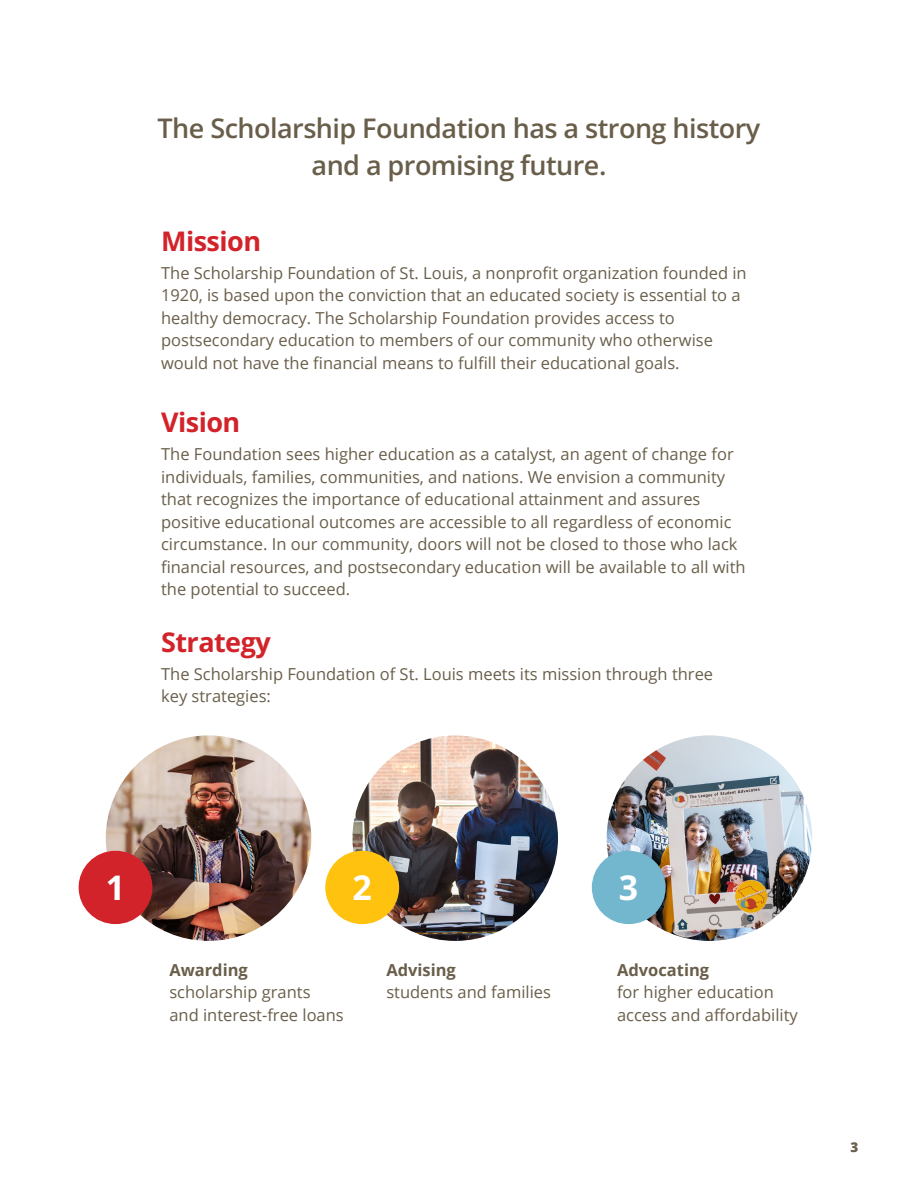
<style>
.page{position:relative;width:918px;height:1188px;background:#fff}
.page>*{position:absolute;margin:0;border:0;box-sizing:border-box;transform-origin:0 0}
.t1{font:700 33.9px "Open Sans";color:#fff}
.t2{font:600 27px/37.2px "Open Sans";letter-spacing:-.02em;color:#695e4a;text-align:center}
.t3{font:700 27px "Open Sans";letter-spacing:-.02em;color:#d2232a}
.t4{font:16.5px/22.5px "Open Sans";color:#695e4a}
.t5{font:700 16.5px "Open Sans";color:#695e4a}
.t6{font:800 13.5px "Open Sans";color:#695e4a}
</style>
<div class="page">
<img style="left:106px;top:735px;width:205px;height:206px;border-radius:50%">
<img style="left:352px;top:735px;width:206px;height:206px;border-radius:50%">
<img style="left:607px;top:735px;width:205px;height:206px;border-radius:50%">
<div style="left:79px;top:851px;width:73px;height:73px;background:#d2232a;border-radius:37px"></div>
<div style="left:325px;top:851px;width:74px;height:73px;background:#ffc20e;border-radius:37px"></div>
<div style="left:592px;top:851px;width:74px;height:73px;background:#72b7ce;border-radius:37px"></div>
<p class="t2" style="left:158px;top:109px;width:604px">The Scholarship Foundation has a strong history and a promising future.</p>
<h1 class="t3" style="left:161px;top:222px;width:101px">Mission</h1>
<h1 class="t4" style="left:161px;top:261px;width:587px">The Scholarship Foundation of St. Louis, a nonprofit organization founded in 1920, is based upon the conviction that an educated society is essential to a healthy democracy. The Scholarship Foundation provides access to postsecondary education to members of our community who otherwise would not have the financial means to fulfill their educational goals.</h1>
<h1 class="t3" style="left:161px;top:403px;width:81px">Vision</h1>
<p class="t4" style="left:161px;top:443px;width:586px">The Foundation sees higher education as a catalyst, an agent of change for individuals, families, communities, and nations. We envision a community that recognizes the importance of educational attainment and assures positive educational outcomes are accessible to all regardless of economic circumstance. In our community, doors will not be closed to those who lack financial resources, and postsecondary education will be available to all with the potential to succeed.</p>
<p class="t3" style="left:161px;top:623px;width:111px">Strategy</p>
<h1 class="t4" style="left:161px;top:662px;width:554px">The Scholarship Foundation of St. Louis meets its mission through three key strategies:</h1>
<p class="t1" style="left:106px;top:864px;width:21px">1</p>
<p class="t1" style="left:352px;top:864px;width:21px">2</p>
<p class="t1" style="left:619px;top:864px;width:21px">3</p>
<p class="t5" style="left:169px;top:958px;width:80px">Awarding</p>
<p class="t4" style="left:169px;top:981px;width:143px">scholarship grants</p>
<p class="t4" style="left:169px;top:1003px;width:176px">and interest-free loans</p>
<p class="t5" style="left:386px;top:958px;width:71px">Advising</p>
<p class="t4" style="left:386px;top:981px;width:166px">students and families</p>
<p class="t5" style="left:617px;top:958px;width:94px">Advocating</p>
<p class="t4" style="left:617px;top:981px;width:182px">for higher education access and affordability</p>
<p class="t6" style="left:851px;top:1138px;width:9px">3</p>
</div>
